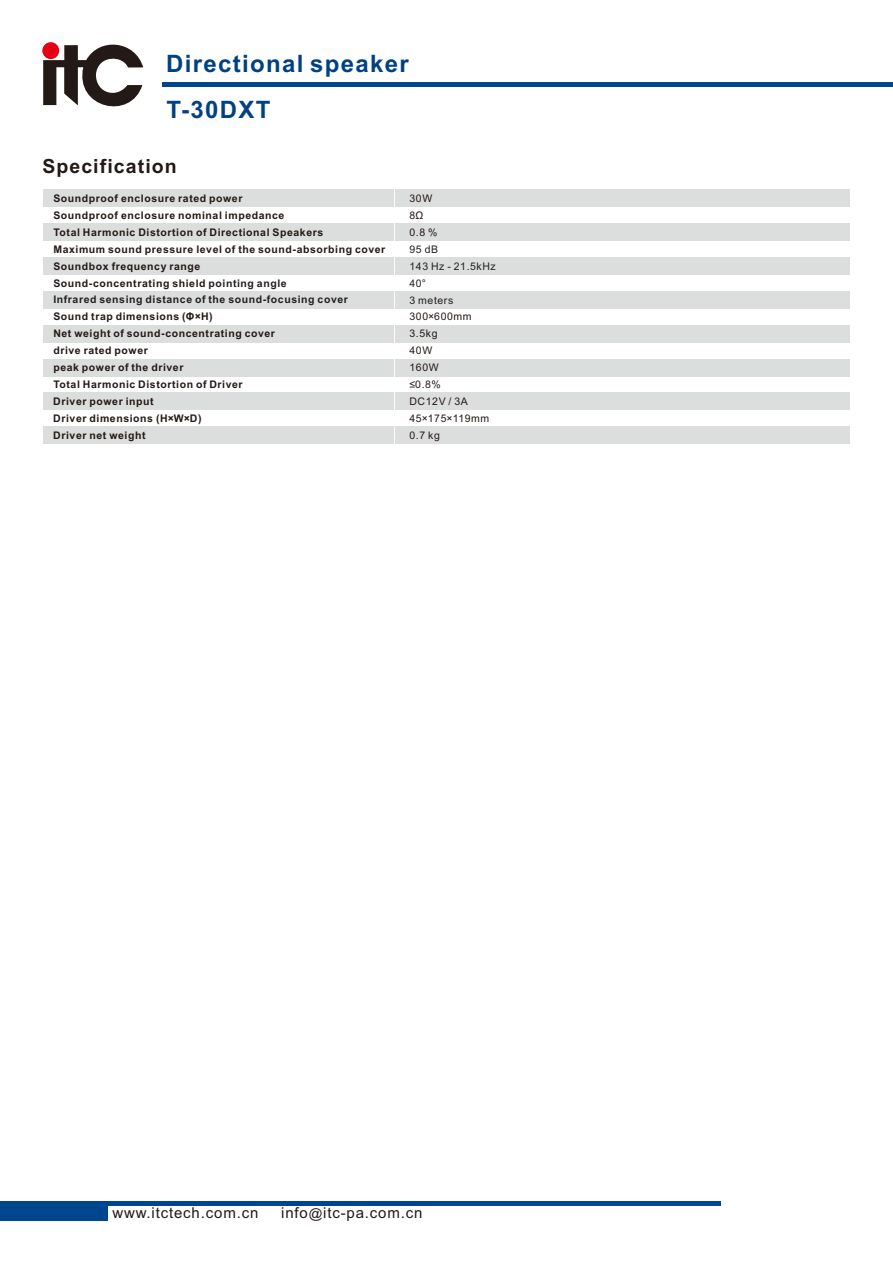
<style>
.page{position:relative;width:893px;height:1263px;background:#fff}
.page>*{position:absolute;margin:0;border:0;box-sizing:border-box;transform-origin:0 0}
.t1{font:700 24px "Arial";letter-spacing:.055em;color:#004184}
.t2{font:700 19.5px "Arial";letter-spacing:.055em;color:#231916}
.t3{font:15px "Arial";letter-spacing:.055em;color:#231916}
.t4{font:700 10.5px/17px "Arial";letter-spacing:.055em;color:#231916}
.t5{font:10.5px/17px "Arial";letter-spacing:.055em;color:#231916}
.t6{font:10.5px/17px "Arial";letter-spacing:.055em;color:#231f20}
.s1{color:#231f20}
.s2{font-size:13.5px}
</style>
<div class="page">
<hr style="left:0;top:1202px;width:720px;height:4px;background:#00468e">
<div style="left:0;top:1202px;width:108px;height:18px;background:#00468e"></div>
<hr style="left:163px;top:82px;width:730px;height:4px;background:#00468e">
<svg style="left:43px;top:42px;width:100px;height:65px"></svg>
<div style="left:44px;top:189px;width:806px;height:18px;background:#dcdddd"></div>
<div style="left:44px;top:257px;width:806px;height:18px;background:#dcdddd"></div>
<div style="left:44px;top:291px;width:806px;height:18px;background:#dcdddd"></div>
<div style="left:44px;top:223px;width:806px;height:18px;background:#dcdddd"></div>
<div style="left:44px;top:325px;width:806px;height:17px;background:#dcdddd"></div>
<div style="left:44px;top:359px;width:806px;height:17px;background:#dcdddd"></div>
<div style="left:44px;top:393px;width:806px;height:17px;background:#dcdddd"></div>
<div style="left:44px;top:426px;width:806px;height:18px;background:#dcdddd"></div>
<hr style="left:394px;top:183px;width:1px;height:263px;background:#fff">
<h1 class="t1" style="left:166px;top:54px;width:244px">Directional speaker</h1>
<h1 class="t1" style="left:166px;top:101px;width:106px">T-30DXT</h1>
<h2 class="t2" style="left:42px;top:159px;width:136px">Specification</h2>
<p class="t4" style="left:53px;top:191px;width:333px">Soundproof enclosure rated power<br>Soundproof enclosure nominal impedance<br>Total Harmonic Distortion of Directional Speakers<br>Maximum sound pressure level of the sound-absorbing cover Soundbox frequency range<br>Sound-concentrating shield <span class="s1">pointing angle<br>Infrared sensing distance of the sound-focusing cover</span></p>
<p class="t4" style="left:53px;top:309px;width:223px">Sound trap dimensions (Φ×H)<br>Net weight of sound-concentrating cover drive rated power<br>peak power of the driver<br>Total Harmonic Distortion of Driver<br>Driver power input<br>Driver dimensions (H×W×D)<br>Driver net weight</p>
<p class="t5" style="left:409px;top:191px;width:30px">30W<br>8Ω<br>0.8 %</p>
<p class="t6" style="left:409px;top:241px;width:88px">95 dB<br>143 Hz - 21.5kHz<br>40°<br>3 meters</p>
<p class="t5" style="left:409px;top:309px;width:81px">300×600mm<br>3.5kg<br>40W<br>160W<br>≤0.8%<br>DC12V / 3A<br>45×175×119mm<br>0.7 kg</p>
<h3 class="t3" style="left:112px;top:1207px;width:147px">www.itctech.com.cn</h3>
<h3 class="t3" style="left:281px;top:1207px;width:143px">info<span class="s2">@</span>itc-pa.com.cn</h3>
</div>
